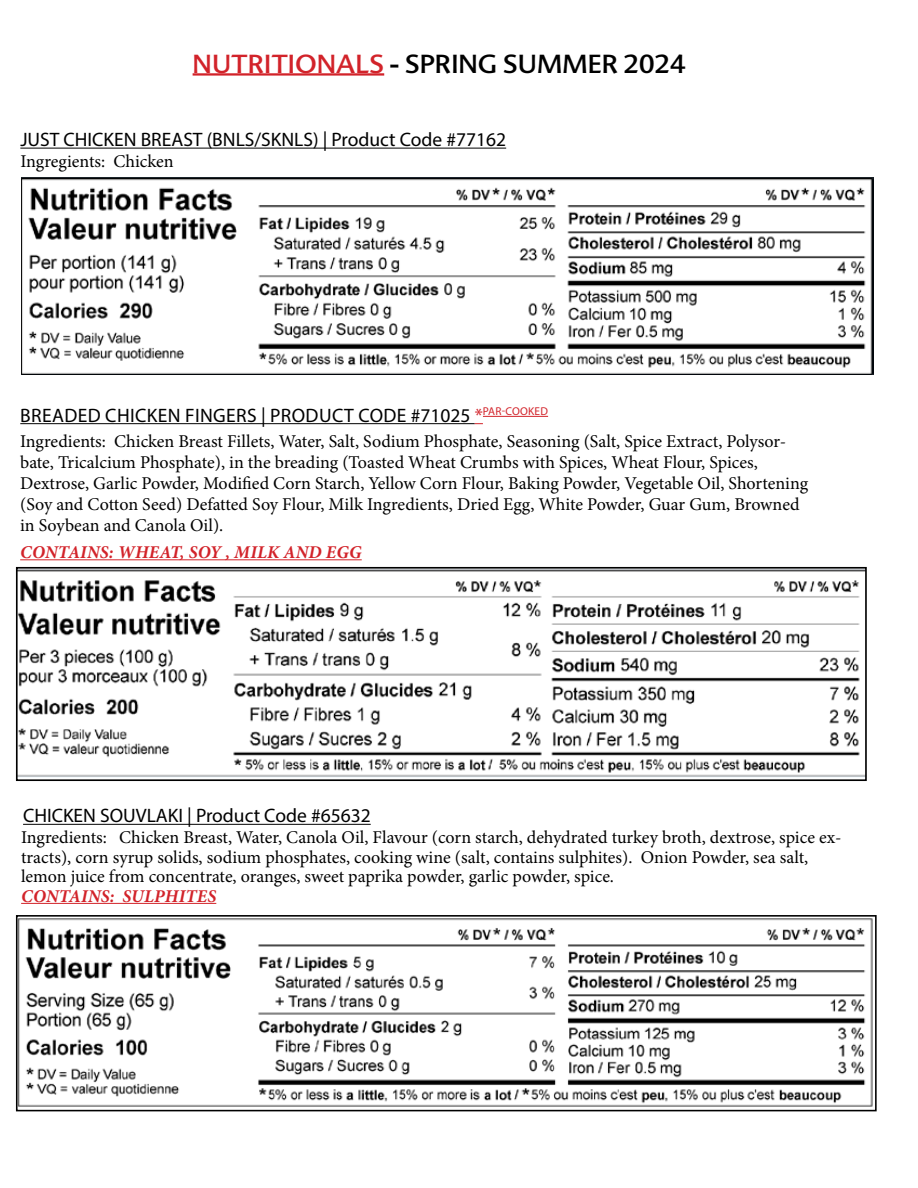
<style>
.page{position:relative;width:918px;height:1188px;background:#fff}
.page>*{position:absolute;margin:0;border:0;box-sizing:border-box;transform-origin:0 0}
.t1{font:25.5px "Advert";color:#000}
.t2{font:19.5px "Myriad Pro";color:#000}
.t3{font:19.5px "Myriad Pro";letter-spacing:.02em;color:#000}
.t4{font:18px/21px "Minion Pro";color:#000}
.t5{font:italic 700 18px "Minion Pro";letter-spacing:.01em;color:#d2232a}
.s1{color:#d2232a}
</style>
<div class="page">
<hr style="left:20px;top:148px;width:486px;height:1px;background:#000">
<hr style="left:20px;top:423px;width:455px;height:1px;background:#000">
<hr style="left:483px;top:416px;width:65px;height:1px;background:#d2232a">
<img style="left:19px;top:570px;width:845px;height:207px">
<div style="left:16px;top:567px;width:851px;height:214px;border:2px solid #000"></div>
<hr style="left:20px;top:559px;width:342px;height:1px;background:#d2232a">
<img style="left:21px;top:178px;width:853px;height:197px">
<hr style="left:23px;top:824px;width:348px;height:1px;background:#000">
<hr style="left:21px;top:903px;width:195px;height:1px;background:#d2232a">
<img style="left:19px;top:918px;width:854px;height:189px">
<div style="left:16px;top:915px;width:861px;height:196px;border:2px solid #000"></div>
<hr style="left:193px;top:73px;width:191px;height:3px;background:#d2232a">
<h1 class="t1" style="left:193px;top:49px;width:494px"><span class="s1">NUTRITIONALS</span> - SPRING SUMMER 2024</h1>
<p class="t2" style="left:20px;top:128px;width:487px">JUST CHICKEN BREAST (BNLS/SKNLS) | Product Code #77162</p>
<p class="t4" style="left:20px;top:151px;width:155px">Ingregients: Chicken</p>
<p class="t3" style="left:20px;top:403px;width:529px">BREADED CHICKEN FINGERS | PRODUCT CODE #71025 <span class="s1">*</span><sup>PAR-COOKED</sup></p>
<p class="t4" style="left:20px;top:431px;width:790px">Ingredients: Chicken Breast Fillets, Water, Salt, Sodium Phosphate, Seasoning (Salt, Spice Extract, Polysor&shy;bate, Tricalcium Phosphate), in the breading (Toasted Wheat Crumbs with Spices, Wheat Flour, Spices, Dextrose, Garlic Powder, Modified Corn Starch, Yellow Corn Flour, Baking Powder, Vegetable Oil, Shortening (Soy and Cotton Seed) Defatted Soy Flour, Milk Ingredients, Dried Egg, White Powder, Guar Gum, Browned in Soybean and Canola Oil).</p>
<p class="t5" style="left:20px;top:539px;width:343px">CONTAINS: WHEAT, SOY , MILK AND EGG</p>
<p class="t2" style="left:23px;top:804px;width:349px">CHICKEN SOUVLAKI | Product Code #65632</p>
<p class="t4" style="left:21px;top:828px;width:822px;line-height:19.5px">Ingredients: Chicken Breast, Water, Canola Oil, Flavour (corn starch, dehydrated turkey broth, dextrose, spice ex&shy;tracts), corn syrup solids, sodium phosphates, cooking wine (salt, contains sulphites). Onion Powder, sea salt, lemon juice from concentrate, oranges, sweet paprika powder, garlic powder, spice.</p>
<p class="t5" style="left:21px;top:883px;width:197px">CONTAINS: SULPHITES</p>
</div>
